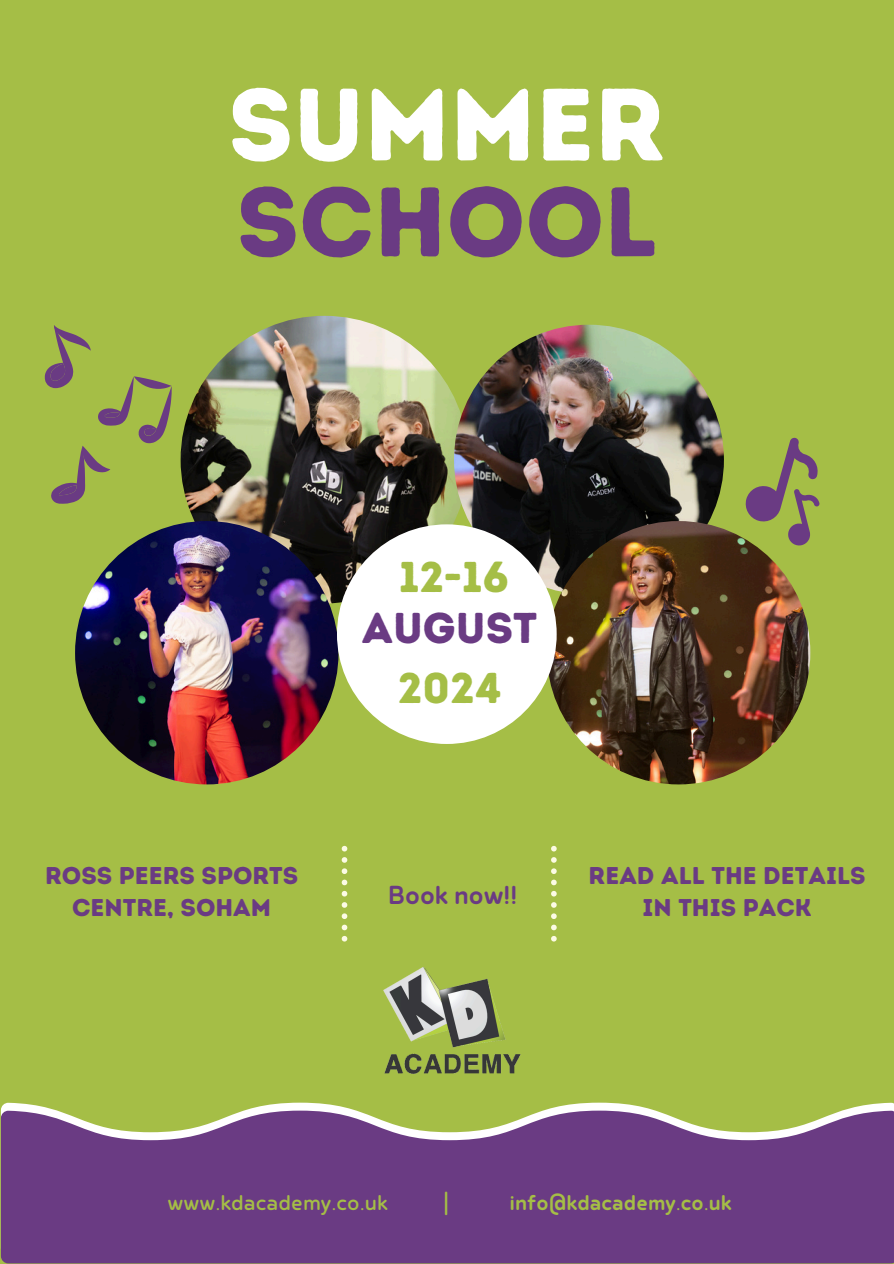
<style>
.page{position:relative;width:894px;height:1264px;background:#fff}
.page>*{position:absolute;margin:0;border:0;box-sizing:border-box;transform-origin:0 0}
.t1{font:102.45px "Intro Rust Base";color:#fff}
.t2{font:98.4px "Intro Rust Base";color:#6a3b83}
.t3{font:43.05px/59.7px "Intro Rust Base";color:#6a3b83;text-align:center}
.t4{font:43.05px "Intro Rust Base";color:#a5be46}
.t5{font:500 30.9px "Betm Rounded";color:#6a3b83}
.t6{font:25.35px "Betm Rounded";color:#a5be46}
.t7{font:500 25.35px "Betm Rounded";color:#a5be46}
.t8{font:24.3px/32.2px "Intro Rust Base";color:#6a3b83;text-align:center}
.s1{color:#a5be46}
</style>
<div class="page">
<div style="left:0;top:0;width:893px;height:1263px;background:#a5be46"></div>
<img style="left:180px;top:316px;width:288px;height:287px;border-radius:50%">
<img style="left:75px;top:521px;width:263px;height:263px;border-radius:50%">
<svg style="left:1px;top:1102px;width:892px;height:8px"></svg>
<svg style="left:1px;top:1110px;width:892px;height:153px;background:#734b84"></svg>
<img style="left:454px;top:325px;width:269px;height:269px;border-radius:50%">
<img style="left:546px;top:521px;width:264px;height:263px;border-radius:50%">
<div style="left:337px;top:524px;width:219px;height:220px;background:#fff;border-radius:50%"></div>
<svg style="left:341px;top:845px;width:6px;height:96px"></svg>
<svg style="left:551px;top:845px;width:5px;height:96px"></svg>
<img style="left:318px;top:967px;width:269px;height:143px">
<svg style="left:45px;top:325px;width:127px;height:178px"></svg>
<svg style="left:743px;top:437px;width:76px;height:109px"></svg>
<p class="t1" style="left:228px;top:63px;width:439px">SUMMER</p>
<h2 class="t2" style="left:236px;top:163px;width:422px">SCHOOL</h2>
<p class="t4" style="left:399px;top:551px;width:112px">12-16</p>
<p class="t3" style="left:362px;top:598px;width:177px">AUGUST<br><span class="s1">2024</span></p>
<h2 class="t8" style="left:45px;top:859px;width:255px">ROSS PEERS SPORTS<br>CENTRE, SOHAM</h2>
<p class="t8" style="left:588px;top:859px;width:278px">READ ALL THE DETAILS<br>IN THIS PACK</p>
<h3 class="t5" style="left:388px;top:870px;width:130px">Book now!!</h3>
<p class="t6" style="left:167px;top:1182px;width:222px">www.kdacademy.co.uk</p>
<p class="t6" style="left:443px;top:1182px;width:7px">|</p>
<p class="t7" style="left:509px;top:1182px;width:224px">info@kdacademy.co.uk</p>
</div>
